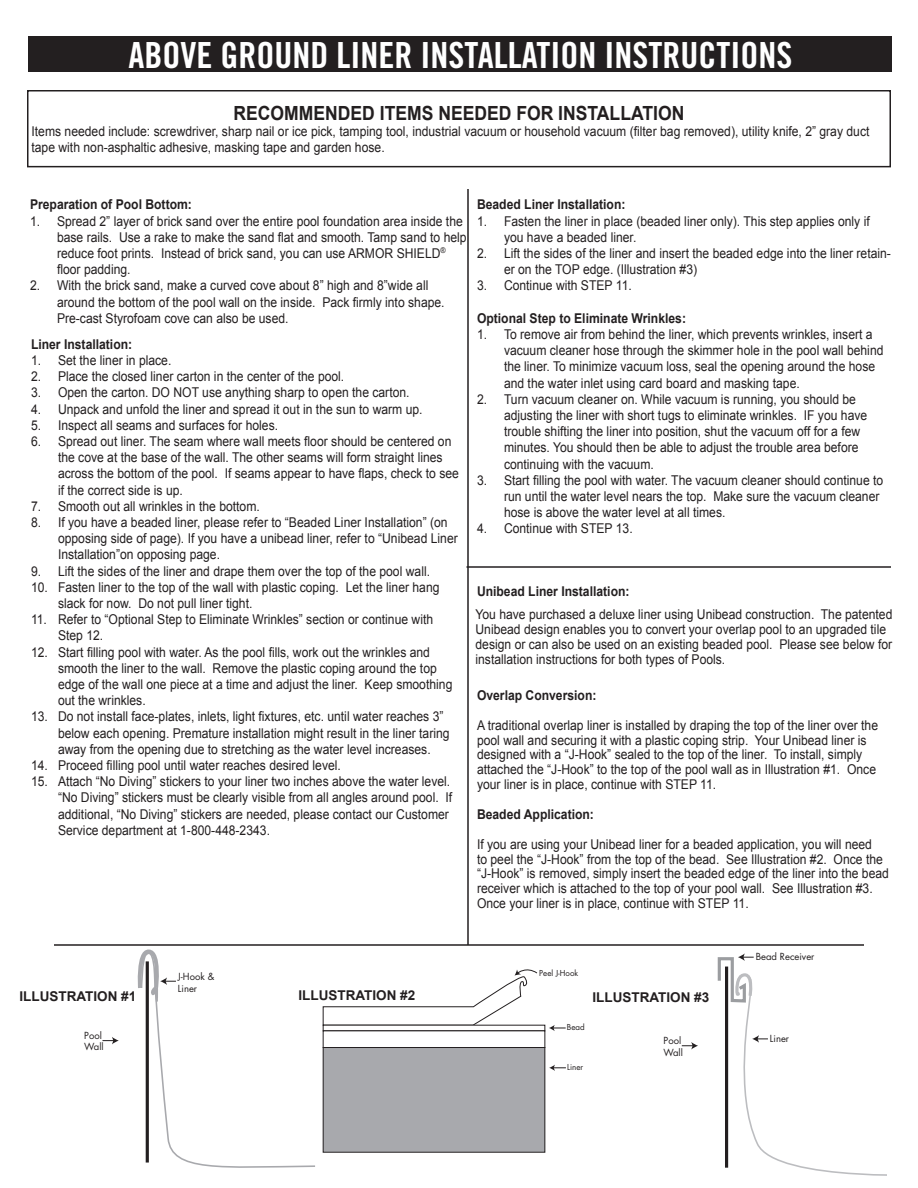
<style>
.page{position:relative;width:918px;height:1188px;background:#fff}
.page>*{position:absolute;margin:0;border:0;box-sizing:border-box;transform-origin:0 0}
.t1{font:36px "Trade Gothic Bold Cond Twenty";color:#fff}
.t2{font:700 19.5px "Arial";color:#231f20;scale:.9 1}
.t3{font:13.5px/16.2px "Arial";color:#231f20;scale:.9 1}
.t4{font:700 13.5px "Arial";color:#231f20;scale:.9 1}
.t5{font:700 13.5px "Arial";color:#231f20}
.t6{font:9.45px/11.4px "Futura Std";color:#231f20}
.t7{font:7.95px "Futura Std";color:#231f20}
</style>
<div class="page">
<div style="left:28px;top:36px;width:864px;height:36px;background:#231f20"></div>
<div style="left:27px;top:90px;width:864px;height:77px;border:2px solid #231f20"></div>
<svg style="left:102px;top:1037px;width:17px;height:7px"></svg>
<svg style="left:137px;top:950px;width:178px;height:218px"></svg>
<svg style="left:323px;top:969px;width:243px;height:184px"></svg>
<svg style="left:682px;top:1042px;width:16px;height:8px"></svg>
<svg style="left:717px;top:953px;width:170px;height:223px"></svg>
<hr style="left:54px;top:944px;width:810px;height:2px;background:#231f20">
<hr style="left:467px;top:189px;width:2px;height:756px;background:#231f20">
<hr style="left:466px;top:566px;width:425px;height:2px;background:#231f20">
<p class="t1" style="left:129px;top:33px;width:665px">ABOVE GROUND LINER INSTALLATION INSTRUCTIONS</p>
<p class="t2" style="left:234px;top:100px;width:502px">RECOMMENDED ITEMS NEEDED FOR INSTALLATION</p>
<p class="t3" style="left:32px;top:123px;width:933px">Items needed include: screwdriver, sharp nail or ice pick, tamping tool, industrial vacuum or household vacuum (filter bag removed), utility knife, 2” gray duct tape with non-asphaltic adhesive, masking tape and garden hose.</p>
<p class="t4" style="left:30px;top:196px;width:182px">Preparation of Pool Bottom:</p>
<p class="t3" style="left:57px;top:213px;width:457px;text-indent:-27px">1. Spread 2” layer of brick sand over the entire pool foundation area inside the base rails. Use a rake to make the sand flat and smooth. Tamp sand to help reduce foot prints. Instead of brick sand, you can use ARMOR SHIELD<sup>® </sup>floor padding.</p>
<p class="t3" style="left:57px;top:278px;width:432px;text-indent:-27px">2. With the brick sand, make a curved cove about 8” high and 8”wide all around the bottom of the pool wall on the inside. Pack firmly into shape.<br>Pre-cast Styrofoam cove can also be used.</p>
<p class="t4" style="left:31px;top:335px;width:114px">Liner Installation:</p>
<p class="t3" style="left:31px;top:352px;width:158px">1. Set the liner in place.</p>
<p class="t3" style="left:31px;top:369px;width:350px">2. Place the closed liner carton in the center of the pool.</p>
<p class="t3" style="left:31px;top:385px;width:422px">3. Open the carton. DO NOT use anything sharp to open the carton.</p>
<p class="t3" style="left:31px;top:401px;width:437px">4. Unpack and unfold the liner and spread it out in the sun to warm up.</p>
<p class="t3" style="left:31px;top:417px;width:276px">5. Inspect all seams and surfaces for holes.</p>
<p class="t3" style="left:58px;top:433px;width:447px;text-indent:-27px">6. Spread out liner. The seam where wall meets floor should be centered on the cove at the base of the wall. The other seams will form straight lines across the bottom of the pool. If seams appear to have flaps, check to see if the correct side is up.</p>
<p class="t3" style="left:31px;top:498px;width:256px">7. Smooth out all wrinkles in the bottom.</p>
<p class="t3" style="left:58px;top:514px;width:446px;text-indent:-27px">8. If you have a beaded liner, please refer to “Beaded Liner Installation” (on opposing side of page). If you have a unibead liner, refer to “Unibead Liner<br>Installation”on opposing page.</p>
<p class="t3" style="left:31px;top:563px;width:445px">9. Lift the sides of the liner and drape them over the top of the pool wall.</p>
<p class="t3" style="left:58px;top:579px;width:425px;text-indent:-27px">10. Fasten liner to the top of the wall with plastic coping. Let the liner hang slack for now. Do not pull liner tight.</p>
<p class="t3" style="left:58px;top:612px;width:418px;text-indent:-27px">11. Refer to “Optional Step to Eliminate Wrinkles” section or continue with<br>Step 12.</p>
<p class="t3" style="left:58px;top:644px;width:440px;text-indent:-27px">12. Start filling pool with water. As the pool fills, work out the wrinkles and smooth the liner to the wall. Remove the plastic coping around the top edge of the wall one piece at a time and adjust the liner. Keep smoothing out the wrinkles.</p>
<p class="t3" style="left:58px;top:709px;width:437px;text-indent:-27px">13. Do not install face-plates, inlets, light fixtures, etc. until water reaches 3” below each opening. Premature installation might result in the liner taring away from the opening due to stretching as the water level increases.</p>
<p class="t3" style="left:31px;top:757px;width:346px">14. Proceed filling pool until water reaches desired level.</p>
<p class="t3" style="left:58px;top:774px;width:440px;text-indent:-27px">15. Attach “No Diving” stickers to your liner two inches above the water level. “No Diving” stickers must be clearly visible from all angles around pool. If additional, “No Diving” stickers are needed, please contact our Customer Service department at 1-800-448-2343.</p>
<p class="t4" style="left:477px;top:196px;width:167px">Beaded Liner Installation:</p>
<p class="t3" style="left:504px;top:213px;width:408px;text-indent:-27px">1. Fasten the liner in place (beaded liner only). This step applies only if you have a beaded liner.</p>
<p class="t3" style="left:504px;top:245px;width:431px;text-indent:-27px">2. Lift the sides of the liner and insert the beaded edge into the liner retain&shy;er on the TOP edge. (Illustration #3)</p>
<p class="t3" style="left:477px;top:278px;width:174px">3. Continue with STEP 11.</p>
<p class="t4" style="left:477px;top:309px;width:234px">Optional Step to Eliminate Wrinkles:</p>
<p class="t3" style="left:504px;top:326px;width:423px;text-indent:-27px">1. To remove air from behind the liner, which prevents wrinkles, insert a vacuum cleaner hose through the skimmer hole in the pool wall behind the liner. To minimize vacuum loss, seal the opening around the hose and the water inlet using card board and masking tape.</p>
<p class="t3" style="left:504px;top:391px;width:405px;text-indent:-27px">2. Turn vacuum cleaner on. While vacuum is running, you should be adjusting the liner with short tugs to eliminate wrinkles. IF you have trouble shifting the liner into position, shut the vacuum off for a few minutes. You should then be able to adjust the trouble area before continuing with the vacuum.</p>
<p class="t3" style="left:504px;top:472px;width:423px;text-indent:-27px">3. Start filling the pool with water. The vacuum cleaner should continue to run until the water level nears the top. Make sure the vacuum cleaner hose is above the water level at all times.</p>
<p class="t3" style="left:477px;top:521px;width:175px">4. Continue with STEP 13.</p>
<p class="t4" style="left:477px;top:582px;width:171px">Unibead Liner Installation:</p>
<p class="t3" style="left:476px;top:607px;width:465px;line-height:15px">You have purchased a deluxe liner using Unibead construction. The patented Unibead design enables you to convert your overlap pool to an upgraded tile design or can also be used on an existing beaded pool. Please see below for installation instructions for both types of Pools.</p>
<p class="t4" style="left:477px;top:686px;width:134px">Overlap Conversion:</p>
<p class="t3" style="left:477px;top:718px;width:447px;line-height:14.9px">A traditional overlap liner is installed by draping the top of the liner over the pool wall and securing it with a plastic coping strip. Your Unibead liner is designed with a “J-Hook” sealed to the top of the liner. To install, simply attached the “J-Hook” to the top of the pool wall as in Illustration #1. Once your liner is in place, continue with STEP 11.</p>
<p class="t4" style="left:477px;top:805px;width:132px">Beaded Application:</p>
<p class="t3" style="left:477px;top:837px;width:459px;line-height:14.9px">If you are using your Unibead liner for a beaded application, you will need<br>to peel the “J-Hook” from the top of the bead. See Illustration #2. Once the “J-Hook” is removed, simply insert the beaded edge of the liner into the bead receiver which is attached to the top of your pool wall. See Illustration #3.<br>Once your liner is in place, continue with STEP 11.</p>
<p class="t6" style="left:756px;top:951px;width:60px">Bead Receiver</p>
<p class="t6" style="left:178px;top:971px;width:38px">J-Hook &amp;<br>Liner</p>
<p class="t7" style="left:539px;top:968px;width:41px">Peel J-Hook</p>
<p class="t7" style="left:567px;top:1022px;width:19px">Bead</p>
<p class="t7" style="left:567px;top:1062px;width:18px">Liner</p>
<p class="t5" style="left:20px;top:988px;width:118px">ILLUSTRATION #1</p>
<p class="t5" style="left:298px;top:986px;width:118px">ILLUSTRATION #2</p>
<p class="t5" style="left:592px;top:988px;width:118px">ILLUSTRATION #3</p>
<p class="t6" style="left:84px;top:1030px;width:21px">Pool<br>Wall</p>
<p class="t6" style="left:664px;top:1035px;width:21px">Pool<br>Wall</p>
<p class="t6" style="left:770px;top:1033px;width:21px">Liner</p>
</div>
